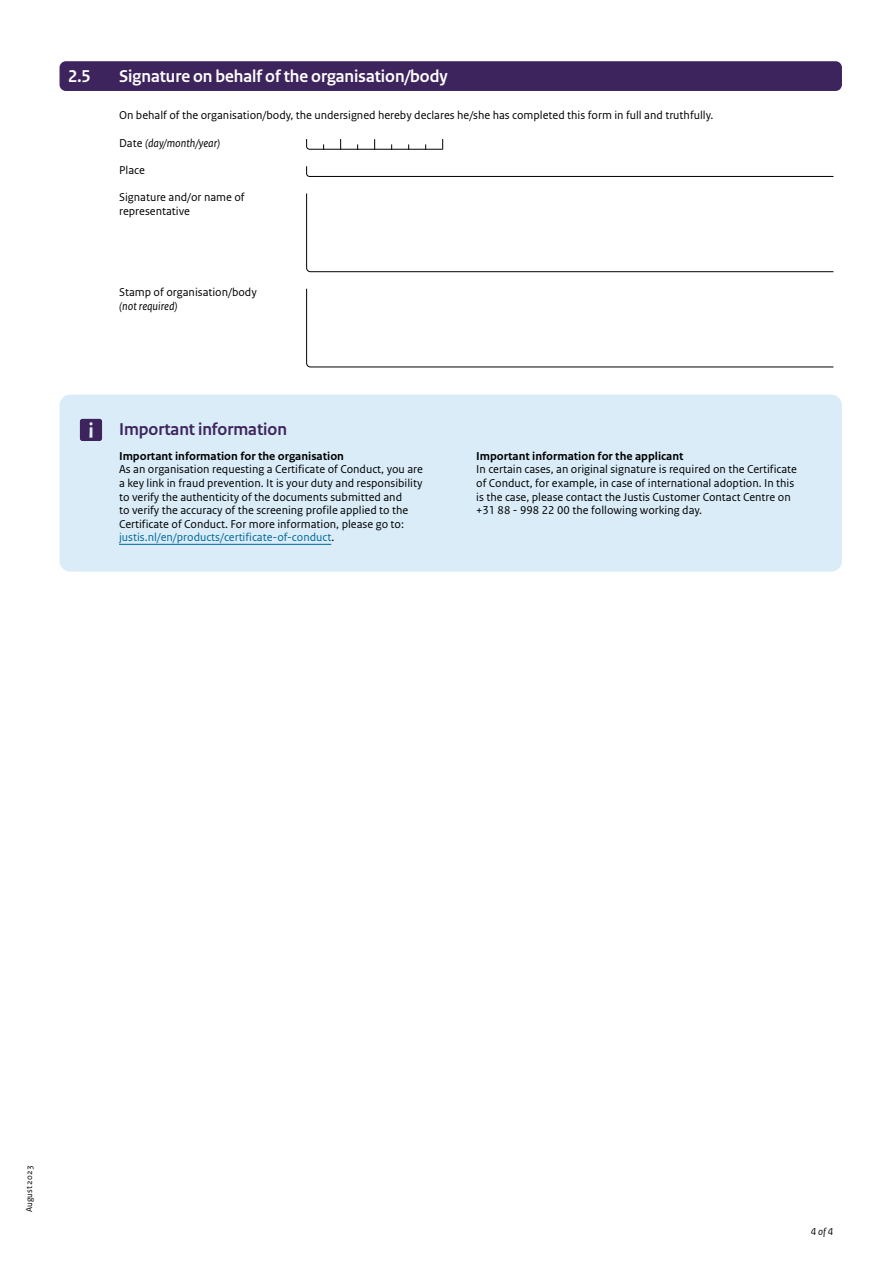
<style>
.page{position:relative;width:893px;height:1263px;background:#fff}
.page>*{position:absolute;margin:0;border:0;box-sizing:border-box;transform-origin:0 0}
.Kop_wit{font:700 18px "Rijksoverheid Sans Heading";color:#fff}
.Kop{font:700 18px "Rijksoverheid Sans Heading";color:#3e245d}
.Tekst_introductie{font:12px/13.6px "Rijksoverheid Sans Text";color:#000}
.Tekst_invulkaders{font:12px/13.6px "Rijksoverheid Sans Text";color:#000}
.Tekst_introductie_su{font:700 12px "Rijksoverheid Sans Text";color:#000}
.Tekst_invulkaders-2{font:italic 12px "Rijksoverheid Sans Text";color:#000}
.t1{font:italic 10.5px "Rijksoverheid Sans Text";color:#000}
.t2{font:9px "Rijksoverheid Sans Text";color:#000}
.s1{font-style:normal}
.s2{font-style:italic}
.s3{color:#01689b}
</style>
<div class="page">
<div style="left:60px;top:61px;width:782px;height:30px;background:#3e245d;border-radius:6px"></div>
<div style="left:60px;top:395px;width:782px;height:176px;background:#d9ecf8;border-radius:11px"></div>
<svg style="left:80px;top:419px;width:22px;height:22px"></svg>
<hr style="left:119px;top:544px;width:212px;height:1px;background:#01689b">
<svg style="left:306px;top:166px;width:528px;height:11px"></svg>
<svg style="left:306px;top:193px;width:528px;height:80px"></svg>
<svg style="left:306px;top:288px;width:528px;height:80px"></svg>
<svg style="left:306px;top:139px;width:137px;height:11px"></svg>
<h3 class="Kop_wit" style="left:68px;top:66px;width:24px">2.5</h3>
<h3 class="Kop_wit" style="left:119px;top:66px;width:330px">Signature on behalf of the organisation/body</h3>
<p class="Tekst_invulkaders" style="left:119px;top:109px;width:596px">On behalf of the organisation/body, the undersigned hereby declares he/she has completed this form in full and truthfully.</p>
<p class="Tekst_invulkaders-2" style="left:119px;top:136px;width:103px"><span class="s1">Date</span> (day/month/year)</p>
<p class="Tekst_invulkaders" style="left:119px;top:163px;width:27px">Place</p>
<p class="Tekst_invulkaders" style="left:119px;top:191px;width:127px">Signature and/or name of representative</p>
<p class="Tekst_invulkaders" style="left:119px;top:286px;width:139px">Stamp of organisation/body <span class="s2">(not required)</span></p>
<h2 class="Kop" style="left:119px;top:419px;width:169px">Important information</h2>
<h3 class="Tekst_introductie_su" style="left:119px;top:449px;width:226px">Important information for the organisation</h3>
<p class="Tekst_introductie" style="left:119px;top:463px;width:305px">As an organisation requesting a Certificate of Conduct, you are a key link in fraud prevention. It is your duty and responsibility to verify the authenticity of the documents submitted and<br>to verify the accuracy of the screening profile applied to the Certificate of Conduct. For more information, please go to: <span class="s3">justis.nl/en/products/certificate-of-conduct</span>.</p>
<h3 class="Tekst_introductie_su" style="left:476px;top:449px;width:209px">Important information for the applicant</h3>
<p class="Tekst_introductie" style="left:476px;top:463px;width:322px">In certain cases, an original signature is required on the Certificate of Conduct, for example, in case of international adoption. In this is the case, please contact the Justis Customer Contact Centre on +31 88 - 998 22 00 the following working day.</p>
<p class="t2" style="left:24px;top:1212px;width:48px;rotate:-90deg">August 2023</p>
<p class="t1" style="left:811px;top:1226px;width:24px">4 of 4</p>
</div>
